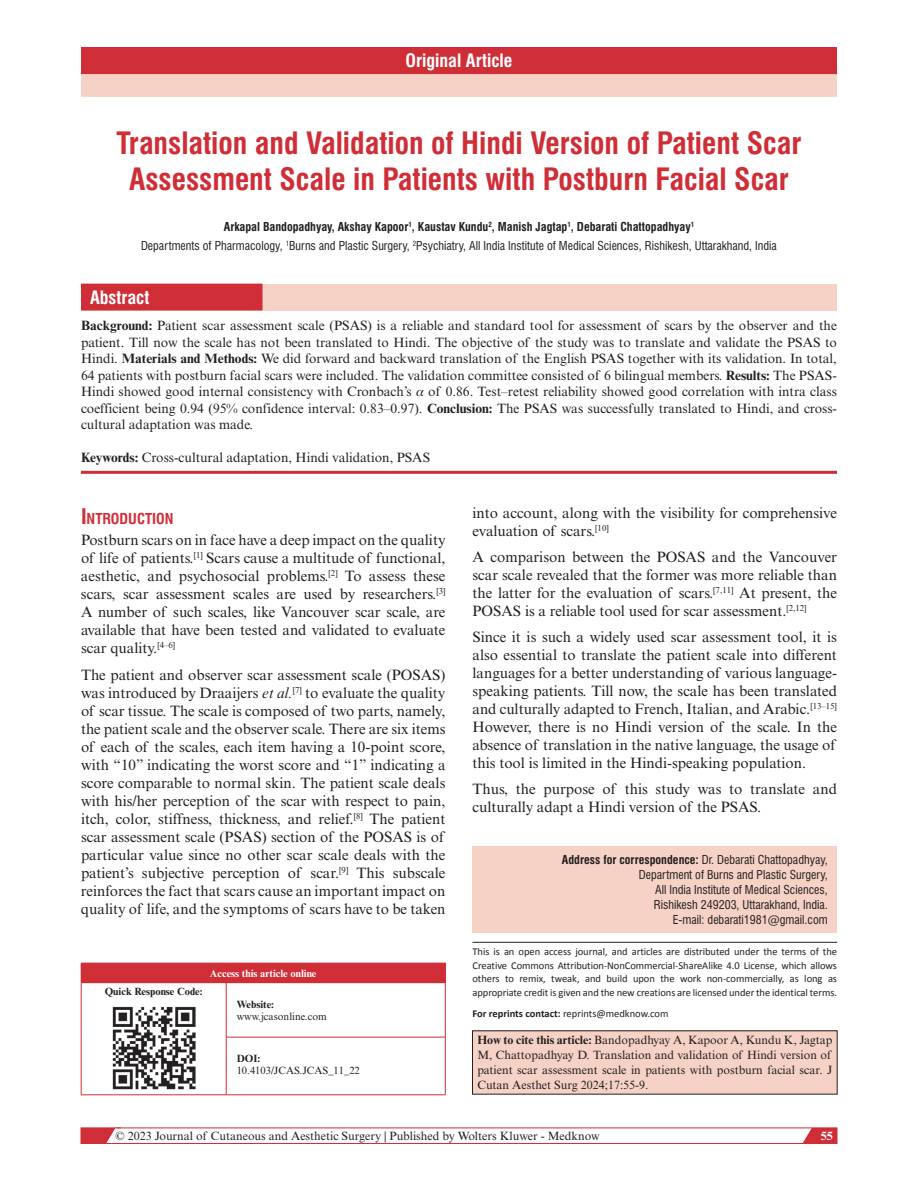
<style>
.page{position:relative;width:918px;height:1188px;background:#fff}
.page>*{position:absolute;margin:0;border:0;box-sizing:border-box;transform-origin:0 0}
.t1{font:700 condensed 30px/36px "Swiss 721 BT";color:#d02e37;text-align:center}
.t2{font:700 condensed 18px "Swiss 721 BT";color:#fff}
.t3{font:15px/18px "Times New Roman MT Std";color:#231f20;text-align:justify}
.t4{font:700 condensed 14.7px "Swiss 721 BT";color:#d02e37}
.t5{font:13.5px/16.5px "Times New Roman MT Std";color:#231f20;text-align:justify}
.t6{font:condensed 12px/15px "Swiss 721 BT";color:#231f20;text-align:right}
.t7{font:12px/15px "Times New Roman MT Std";color:#231f20;text-align:justify}
.t8{font:700 12px "Times New Roman MT Std";color:#fff}
.t9{font:10.5px/13.5px "Calibri";letter-spacing:-.005em;color:#231f20;text-align:justify}
.t10{font:10.5px "Times New Roman MT Std";color:#231f20}
.t11{font:700 10.5px "Times New Roman MT Std";color:#231f20}
.t12{font:700 10.5px "Times New Roman MT Std";color:#fff}
.s1{font-weight:700}
.s2{font-family:"Gandhari Unicode";font-style:italic}
.s3{font-size:21px}
.s4{font-style:italic}
</style>
<div class="page">
<svg style="left:798px;top:1127px;width:39px;height:15px"></svg>
<div style="left:81px;top:1128px;width:756px;height:16px;border:1px solid #d02e37"></div>
<svg style="left:81px;top:1127px;width:40px;height:17px"></svg>
<div style="left:81px;top:963px;width:364px;height:20px;background:#d02e37"></div>
<svg style="left:445px;top:964px;width:1px;height:18px"></svg>
<hr style="left:81px;top:1095px;width:145px;height:1px;background:#d02e37">
<hr style="left:226px;top:963px;width:220px;height:1px;background:#d02e37">
<hr style="left:81px;top:983px;width:1px;height:54px;background:#d02e37">
<hr style="left:81px;top:1037px;width:1px;height:58px;background:#d02e37">
<hr style="left:226px;top:983px;width:1px;height:54px;background:#d02e37">
<hr style="left:226px;top:982px;width:220px;height:1px;background:#d02e37">
<hr style="left:445px;top:983px;width:1px;height:54px;background:#d02e37">
<hr style="left:226px;top:1037px;width:1px;height:58px;background:#d02e37">
<hr style="left:226px;top:1037px;width:220px;height:1px;background:#d02e37">
<hr style="left:445px;top:1037px;width:1px;height:58px;background:#d02e37">
<hr style="left:226px;top:1095px;width:220px;height:1px;background:#d02e37">
<img style="left:112px;top:1007px;width:83px;height:82px">
<div style="left:472px;top:846px;width:365px;height:72px;background:#f5d2c5"></div>
<div style="left:472px;top:906px;width:365px;height:27px;background:#f5d2c5"></div>
<hr style="left:472px;top:942px;width:365px;height:1px;background:#231f20">
<div style="left:472px;top:1031px;width:365px;height:63px;background:#f5d2c5"></div>
<div style="left:81px;top:47px;width:756px;height:28px;background:#d02e37"></div>
<div style="left:81px;top:74px;width:756px;height:23px;background:#f5d2c5"></div>
<div style="left:81px;top:284px;width:756px;height:26px;background:#f5d2c5"></div>
<div style="left:81px;top:284px;width:181px;height:26px;background:#d02e37"></div>
<hr style="left:81px;top:471px;width:756px;height:3px;background:#d02e37">
<p class="t2" style="left:405px;top:50px;width:109px">Original Article</p>
<h1 class="t1" style="left:117px;top:125px;width:686px">Translation and Validation of Hindi Version of Patient Scar<br>Assessment Scale in Patients with Postburn Facial Scar</h1>
<p class="t6" style="left:141px;top:217px;width:637px;line-height:18.8px;text-align:center"><span class="s1">Arkapal Bandopadhyay, Akshay Kapoor</span><sup>1</sup><span class="s1">, Kaustav Kundu</span><sup>2</sup><span class="s1">, Manish Jagtap</span><sup>1</sup><span class="s1">, Debarati Chattopadhyay</span><sup>1<br></sup>Departments of Pharmacology, <sup>1</sup>Burns and Plastic Surgery, <sup>2</sup>Psychiatry, All India Institute of Medical Sciences, Rishikesh, Uttarakhand, India</p>
<p class="t2" style="left:90px;top:287px;width:61px">Abstract</p>
<p class="t5" style="left:81px;top:317px;width:758px"><span class="s1">Background:</span> Patient scar assessment scale (PSAS) is a reliable and standard tool for assessment of scars by the observer and the patient. Till now the scale has not been translated to Hindi. The objective of the study was to translate and validate the PSAS to Hindi. <span class="s1">Materials and Methods:</span> We did forward and backward translation of the English PSAS together with its validation. In total, 64 patients with postburn facial scars were included. The validation committee consisted of 6 bilingual members. <span class="s1">Results:</span> The PSAS-Hindi showed good internal consistency with Cronbach’s <span class="s2">α</span> of 0.86. Test–retest reliability showed good correlation with intra class coefficient being 0.94 (95% confidence interval: 0.83–0.97). <span class="s1">Conclusion:</span> The PSAS was successfully translated to Hindi, and cross&shy;cultural adaptation was made.</p>
<p class="t5" style="left:81px;top:449px;width:351px"><span class="s1">Keywords:</span> Cross-cultural adaptation, Hindi validation, PSAS</p>
<p class="t4" style="left:81px;top:509px;width:94px"><span class="s3">I</span>NTRODUCTION</p>
<p class="t3" style="left:81px;top:531px;width:366px">Postburn scars on in face have a deep impact on the quality of life of patients.<sup>[1]</sup> Scars cause a multitude of functional, aesthetic, and psychosocial problems.<sup>[2]</sup> To assess these scars, scar assessment scales are used by researchers.<sup>[3] </sup>A number of such scales, like Vancouver scar scale, are available that have been tested and validated to evaluate scar quality.<sup>[4–6]</sup></p>
<p class="t3" style="left:81px;top:666px;width:366px">The patient and observer scar assessment scale (POSAS) was introduced by Draaijers <span class="s4">et al.</span><sup>[7]</sup> to evaluate the quality of scar tissue. The scale is composed of two parts, namely, the patient scale and the observer scale. There are six items of each of the scales, each item having a 10-point score, with “10” indicating the worst score and “1” indicating a score comparable to normal skin. The patient scale deals with his/her perception of the scar with respect to pain, itch, color, stiffness, thickness, and relief.<sup>[8]</sup> The patient scar assessment scale (PSAS) section of the POSAS is of particular value since no other scar scale deals with the patient’s subjective perception of scar.<sup>[9]</sup> This subscale reinforces the fact that scars cause an important impact on quality of life, and the symptoms of scars have to be taken</p>
<p class="t12" style="left:210px;top:967px;width:108px">Access this article online</p>
<p class="t11" style="left:105px;top:985px;width:100px">Quick Response Code:</p>
<p class="t11" style="left:237px;top:998px;width:39px">Website:</p>
<p class="t10" style="left:237px;top:1010px;width:92px">www.jcasonline.com</p>
<p class="t11" style="left:237px;top:1052px;width:25px">DOI:</p>
<p class="t10" style="left:237px;top:1064px;width:125px">10.4103/JCAS.JCAS_11_22</p>
<p class="t3" style="left:472px;top:504px;width:366px">into account, along with the visibility for comprehensive evaluation of scars.<sup>[10]</sup></p>
<p class="t3" style="left:472px;top:548px;width:366px">A comparison between the POSAS and the Vancouver scar scale revealed that the former was more reliable than the latter for the evaluation of scars.<sup>[7,11]</sup> At present, the POSAS is a reliable tool used for scar assessment.<sup>[2,12]</sup></p>
<p class="t3" style="left:472px;top:628px;width:366px">Since it is such a widely used scar assessment tool, it is also essential to translate the patient scale into different languages for a better understanding of various language&shy;speaking patients. Till now, the scale has been translated and culturally adapted to French, Italian, and Arabic.<sup>[13–15] </sup>However, there is no Hindi version of the scale. In the absence of translation in the native language, the usage of this tool is limited in the Hindi-speaking population.</p>
<p class="t3" style="left:472px;top:780px;width:366px">Thus, the purpose of this study was to translate and culturally adapt a Hindi version of the PSAS.</p>
<p class="t6" style="left:562px;top:853px;width:268px"><span class="s1">Address for correspondence:</span> Dr. Debarati Chattopadhyay, Department of Burns and Plastic Surgery,<br>All India Institute of Medical Sciences,<br>Rishikesh 249203, Uttarakhand, India.<br>E-mail: debarati1981@gmail.com</p>
<p class="t9" style="left:472px;top:945px;width:366px">This is an open access journal, and articles are distributed under the terms of the Creative Commons Attribution-NonCommercial-ShareAlike 4.0 License, which allows others to remix, tweak, and build upon the work non-commercially, as long as appropriate credit is given and the new creations are licensed under the identical terms.</p>
<p class="t9" style="left:472px;top:1006px;width:198px"><span class="s1">For reprints contact:</span> reprints@medknow.com</p>
<p class="t7" style="left:477px;top:1033px;width:356px"><span class="s1">How to cite this article:</span> Bandopadhyay A, Kapoor A, Kundu K, Jagtap M, Chattopadhyay D. Translation and validation of Hindi version of patient scar assessment scale in patients with postburn facial scar. J Cutan Aesthet Surg 2024;17:55-9.</p>
<p class="t7" style="left:116px;top:1128px;width:486px">© 2023 Journal of Cutaneous and Aesthetic Surgery | Published by Wolters Kluwer - Medknow</p>
<p class="t8" style="left:821px;top:1128px;width:13px">55</p>
</div>
